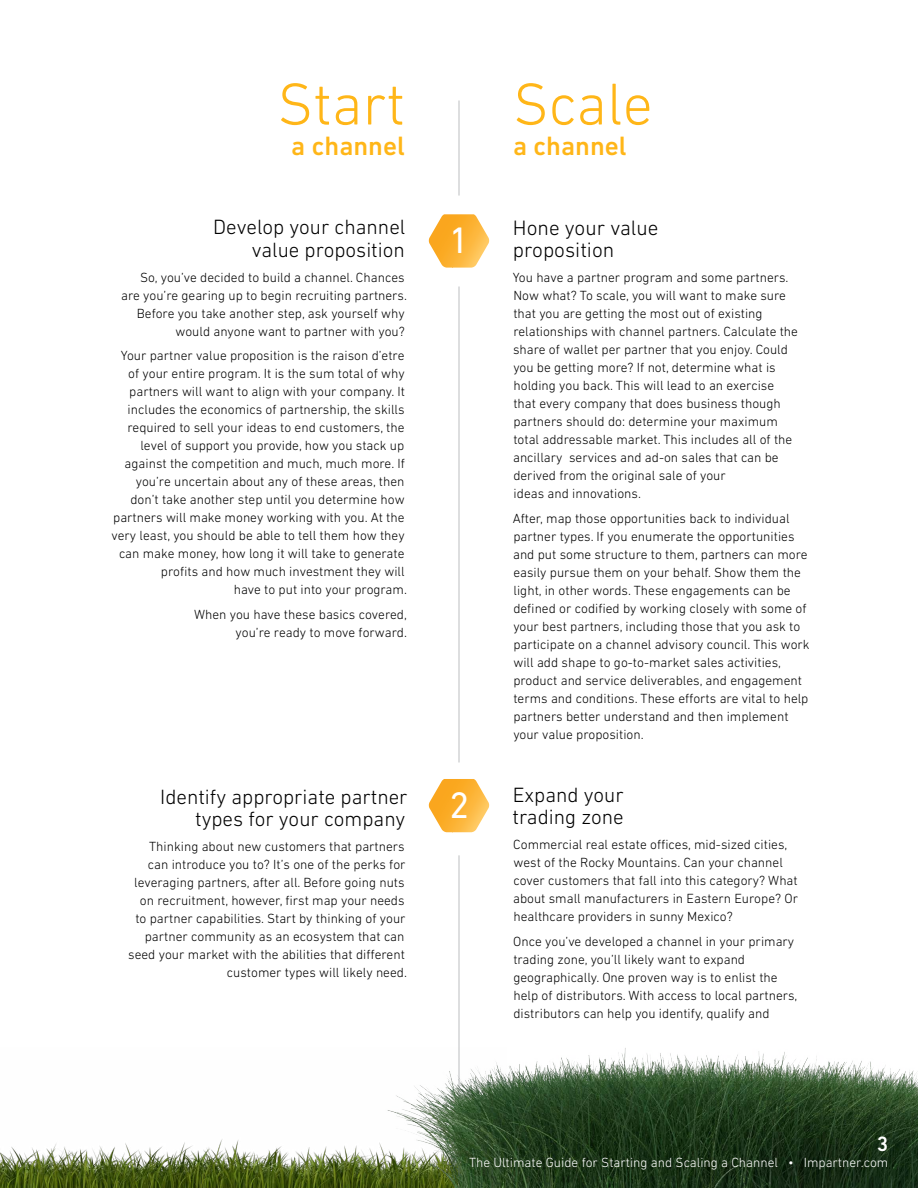
<style>
.page{position:relative;width:918px;height:1188px;background:#fff}
.page>*{position:absolute;margin:0;border:0;box-sizing:border-box;transform-origin:0 0}
.t1{font:300 60px "DIN Next LT Pro";color:#ffb618}
.t2{font:37.5px "DIN Next LT Pro";color:#fff}
.t3{font:500 27px "DIN Next LT Pro";color:#ffb618}
.t4{font:300 21.15px/22.6px "DIN Next LT Pro";color:#000}
.t5{font:300 21px/22.5px "DIN Next LT Pro";color:#000;text-align:right}
.t6{font:500 21px "DIN Next LT Pro";color:#fff}
.t7{font:300 13.5px/18px "DIN Next LT Pro";color:#000;text-align:right}
.t8{font:300 13.5px "DIN Next LT Pro";color:#fff}
</style>
<div class="page">
<img style="left:0;top:1139px;width:337px;height:49px">
<svg style="left:429px;top:214px;width:60px;height:54px"></svg>
<svg style="left:429px;top:779px;width:60px;height:53px"></svg>
<hr style="left:459px;top:100px;width:1px;height:96px;background:#bcbec0">
<hr style="left:459px;top:855px;width:1px;height:333px;background:#bcbec0">
<hr style="left:459px;top:286px;width:1px;height:476px;background:#bcbec0">
<img style="left:337px;top:1026px;width:581px;height:162px">
<h1 class="t1" style="left:277px;top:70px;width:129px">Start</h1>
<h3 class="t3" style="left:291px;top:130px;width:115px">a channel</h3>
<h3 class="t5" style="left:213px;top:216px;width:194px">Develop your channel value proposition</h3>
<p class="t7" style="left:121px;top:268px;width:287px">So, you’ve decided to build a channel. Chances are you’re gearing up to begin recruiting partners.<br>Before you take another step, ask yourself why would anyone want to partner with you?</p>
<p class="t7" style="left:111px;top:347px;width:297px">Your partner value proposition is the raison d’etre of your entire program. It is the sum total of why partners will want to align with your company. It includes the economics of partnership, the skills required to sell your ideas to end customers, the level of support you provide, how you stack up against the competition and much, much more. If you’re uncertain about any of these areas, then don’t take another step until you determine how partners will make money working with you. At the very least, you should be able to tell them how they can make money, how long it will take to generate profits and how much investment they will<br>have to put into your program.</p>
<p class="t7" style="left:194px;top:605px;width:214px">When you have these basics covered, you’re ready to move forward.</p>
<h2 class="t2" style="left:449px;top:219px;width:22px">1</h2>
<h3 class="t5" style="left:160px;top:785px;width:249px">Identify appropriate partner types for your company</h3>
<p class="t7" style="left:128px;top:837px;width:280px">Thinking about new customers that partners can introduce you to? It’s one of the perks for leveraging partners, after all. Before going nuts on recruitment, however, first map your needs to partner capabilities. Start by thinking of your partner community as an ecosystem that can seed your market with the abilities that different customer types will likely need.</p>
<h2 class="t2" style="left:449px;top:784px;width:22px">2</h2>
<h1 class="t1" style="left:513px;top:70px;width:141px">Scale</h1>
<h3 class="t3" style="left:513px;top:130px;width:115px">a channel</h3>
<h3 class="t4" style="left:513px;top:216px;width:147px">Hone your value proposition</h3>
<p class="t7" style="left:513px;top:268px;width:287px;text-align:left">You have a partner program and some partners.<br>Now what? To scale, you will want to make sure that you are getting the most out of existing relationships with channel partners. Calculate the share of wallet per partner that you enjoy. Could you be getting more? If not, determine what is holding you back. This will lead to an exercise that every company that does business though partners should do: determine your maximum total addressable market. This includes all of the ancillary services and ad-on sales that can be derived from the original sale of your<br>ideas and innovations.</p>
<p class="t7" style="left:513px;top:509px;width:298px;text-align:left">After, map those opportunities back to individual partner types. If you enumerate the opportunities and put some structure to them, partners can more easily pursue them on your behalf. Show them the light, in other words. These engagements can be defined or codified by working closely with some of your best partners, including those that you ask to participate on a channel advisory council. This work will add shape to go-to-market sales activities, product and service deliverables, and engagement terms and conditions. These efforts are vital to help partners better understand and then implement your value proposition.</p>
<h3 class="t5" style="left:513px;top:783px;width:113px;text-align:left">Expand your trading zone</h3>
<p class="t7" style="left:513px;top:835px;width:286px;text-align:left">Commercial real estate offices, mid-sized cities, west of the Rocky Mountains. Can your channel cover customers that fall into this category? What about small manufacturers in Eastern Europe? Or healthcare providers in sunny Mexico?</p>
<p class="t7" style="left:513px;top:932px;width:286px;text-align:left">Once you’ve developed a channel in your primary trading zone, you’ll likely want to expand geographically. One proven way is to enlist the help of distributors. With access to local partners, distributors can help you identify, qualify and</p>
<h3 class="t6" style="left:877px;top:1131px;width:13px">3</h3>
<p class="t8" style="left:469px;top:1154px;width:421px">The Ultimate Guide for Starting and Scaling a Channel • Impartner.com</p>
</div>
